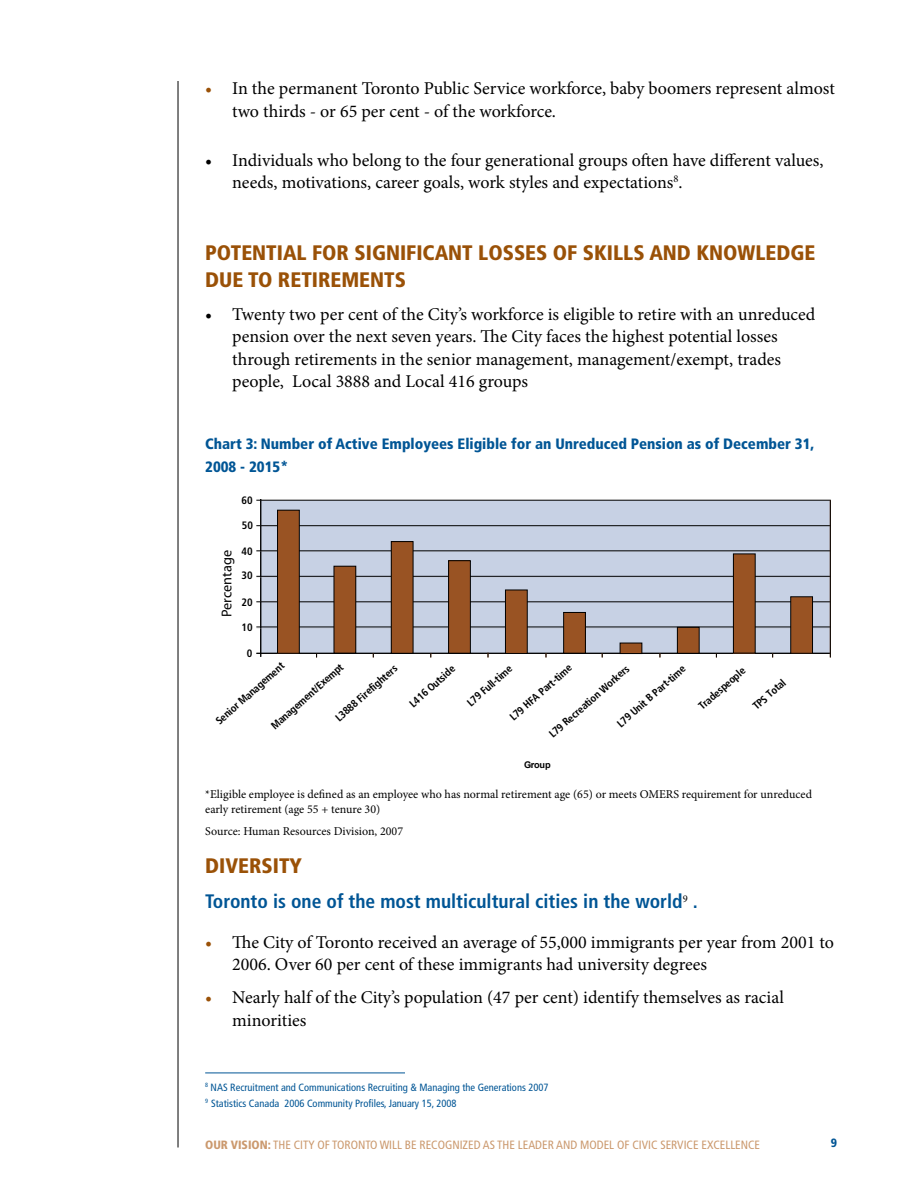
<style>
.page{position:relative;width:918px;height:1188px;background:#fff}
.page>*{position:absolute;margin:0;border:0;box-sizing:border-box;transform-origin:0 0}
.t1{font:900 condensed 21px/27px "Frutiger";color:#9a5107}
.t2{font:700 condensed 19.5px "Frutiger";color:#005595}
.t3{font:18px/22.5px "Minion Pro";color:#000}
.t4{font:18px "Minion Pro";color:#9a5107}
.t5{font:900 condensed 15px/22.5px "Frutiger";color:#005595}
.t6{font:14.25px "Myriad";color:#000}
.t7{font:12px/15px "Minion Pro";color:#000}
.t8{font:condensed 12px "Frutiger";color:#cb996e}
.t9{font:700 condensed 10.8px "Frutiger";color:#000}
.t10{font:700 condensed 10.65px "Frutiger";color:#010101}
.t11{font:condensed 10.5px/16.4px "Frutiger";color:#005595}
.t12{font:700 9.15px "Arial";letter-spacing:-.02em;color:#010101}
.s1{font-weight:900}
</style>
<div class="page">
<hr style="left:178px;top:81px;width:1px;height:1067px;background:#000">
<div style="left:261px;top:500px;width:570px;height:154px;background:#c7d1e4"></div>
<hr style="left:260px;top:499px;width:1px;height:158px;background:#000">
<hr style="left:256px;top:653px;width:574px;height:1px;background:#000">
<hr style="left:257px;top:627px;width:573px;height:1px;background:#010101">
<hr style="left:257px;top:601px;width:573px;height:1px;background:#010101">
<hr style="left:257px;top:576px;width:573px;height:1px;background:#010101">
<hr style="left:257px;top:550px;width:573px;height:1px;background:#010101">
<hr style="left:257px;top:525px;width:573px;height:1px;background:#010101">
<hr style="left:257px;top:500px;width:573px;height:1px;background:#010101">
<div style="left:278px;top:510px;width:21px;height:143px;background:#995323"></div>
<div style="left:277px;top:510px;width:23px;height:144px;border:1px solid #000"></div>
<div style="left:334px;top:566px;width:22px;height:87px;background:#995323"></div>
<div style="left:334px;top:566px;width:22px;height:88px;border:1px solid #000"></div>
<div style="left:391px;top:542px;width:22px;height:111px;background:#995323"></div>
<div style="left:391px;top:541px;width:23px;height:113px;border:1px solid #000"></div>
<div style="left:449px;top:561px;width:21px;height:92px;background:#995323"></div>
<div style="left:448px;top:560px;width:23px;height:94px;border:1px solid #000"></div>
<div style="left:505px;top:590px;width:22px;height:63px;background:#995323"></div>
<div style="left:505px;top:590px;width:23px;height:64px;border:1px solid #000"></div>
<div style="left:564px;top:612px;width:21px;height:41px;background:#995323"></div>
<div style="left:563px;top:612px;width:23px;height:42px;border:1px solid #000"></div>
<div style="left:620px;top:643px;width:22px;height:11px;background:#995323"></div>
<div style="left:620px;top:643px;width:22px;height:11px;border:1px solid #000"></div>
<div style="left:677px;top:627px;width:22px;height:26px;background:#995323"></div>
<div style="left:677px;top:627px;width:23px;height:27px;border:1px solid #000"></div>
<div style="left:733px;top:554px;width:22px;height:99px;background:#995323"></div>
<div style="left:733px;top:553px;width:23px;height:101px;border:1px solid #000"></div>
<div style="left:791px;top:597px;width:22px;height:56px;background:#995323"></div>
<div style="left:790px;top:596px;width:23px;height:58px;border:1px solid #000"></div>
<hr style="left:830px;top:500px;width:1px;height:157px;background:#000">
<hr style="left:205px;top:1073px;width:200px;height:1px;background:#005595">
<p class="t3" style="left:232px;top:77px;width:604px">In the permanent Toronto Public Service workforce, baby boomers represent almost two thirds - or 65 per cent - of the workforce.</p>
<p class="t3" style="left:232px;top:149px;width:593px;text-indent:-27px">• Individuals who belong to the four generational groups often have different values, needs, motivations, career goals, work styles and expectations<sup>8</sup>.</p>
<p class="t4" style="left:205px;top:76px;width:9px">•</p>
<p class="t1" style="left:205px;top:239px;width:612px">POTENTIAL FOR SIGNIFICANT LOSSES OF SKILLS AND KNOWLEDGE<br>DUE TO RETIREMENTS</p>
<p class="t3" style="left:232px;top:303px;width:585px;text-indent:-27px">• Twenty two per cent of the City’s workforce is eligible to retire with an unreduced pension over the next seven years. The City faces the highest potential losses through retirements in the senior management, management/exempt, trades people, Local 3888 and Local 416 groups</p>
<p class="t5" style="left:205px;top:433px;width:611px">CHART 3: NUMBER OF ACTIVE EMPLOYEES ELIGIBLE FOR AN UNREDUCED PENSION AS OF DECEMBER 31,<br>2008 - 2015*</p>
<p class="t9" style="left:242px;top:494px;width:13px">60</p>
<p class="t9" style="left:242px;top:519px;width:13px">50</p>
<p class="t9" style="left:242px;top:545px;width:13px">40</p>
<p class="t9" style="left:242px;top:569px;width:13px">30</p>
<p class="t9" style="left:242px;top:595px;width:13px">20</p>
<p class="t9" style="left:242px;top:621px;width:13px">10</p>
<p class="t9" style="left:247px;top:646px;width:7px">0</p>
<p class="t10" style="left:213px;top:718px;width:89px;rotate:-42deg">Senior Management</p>
<p class="t6" style="left:220px;top:617px;width:69px;rotate:-90deg">Percentage</p>
<p class="t10" style="left:269px;top:723px;width:94px;rotate:-42deg">Management/Exempt</p>
<p class="t10" style="left:507px;top:714px;width:80px;rotate:-42deg">L79 HFA Part-time</p>
<p class="t10" style="left:333px;top:715px;width:80px;rotate:-42deg">L3888 Firefighters</p>
<p class="t10" style="left:407px;top:700px;width:58px;rotate:-42deg">L416 Outside</p>
<p class="t10" style="left:465px;top:700px;width:58px;rotate:-42deg">L79 Full-time</p>
<p class="t10" style="left:547px;top:731px;width:105px;rotate:-42deg">L79 Recreation Workers</p>
<p class="t10" style="left:615px;top:721px;width:89px;rotate:-42deg">L79 Unit B Part-time</p>
<p class="t10" style="left:696px;top:703px;width:60px;rotate:-42deg">Tradespeople</p>
<p class="t10" style="left:750px;top:703px;width:42px;rotate:-42deg">TPS Total</p>
<p class="t12" style="left:524px;top:760px;width:28px">Group</p>
<p class="t7" style="left:205px;top:786px;width:608px">*Eligible employee is defined as an employee who has normal retirement age (65) or meets OMERS requirement for unreduced early retirement (age 55 + tenure 30)</p>
<p class="t7" style="left:205px;top:824px;width:199px">Source: Human Resources Division, 2007</p>
<p class="t1" style="left:205px;top:852px;width:98px">DIVERSITY</p>
<p class="t2" style="left:205px;top:889px;width:494px">Toronto is one of the most multicultural cities in the world<sup>9</sup> .</p>
<p class="t3" style="left:232px;top:931px;width:603px">The City of Toronto received an average of 55,000 immigrants per year from 2001 to<br>2006. Over 60 per cent of these immigrants had university degrees</p>
<p class="t3" style="left:232px;top:986px;width:553px">Nearly half of the City’s population (47 per cent) identify themselves as racial minorities</p>
<p class="t4" style="left:205px;top:930px;width:9px">•</p>
<p class="t4" style="left:205px;top:986px;width:9px">•</p>
<p class="t11" style="left:205px;top:1079px;width:345px;text-indent:25px">Recruitment and Communications Recruiting &amp; Managing the Generations 2007<br><sup>9</sup> Statistics Canada 2006 Community Profiles, January 15, 2008</p>
<p class="t11" style="left:205px;top:1079px;width:12px"><sup>8</sup> NAS</p>
<p class="t8" style="left:205px;top:1138px;width:556px"><span class="s1">OUR VISION:</span> the city of toronto will be recognized as the leader and model of civic service excellence</p>
</div>
